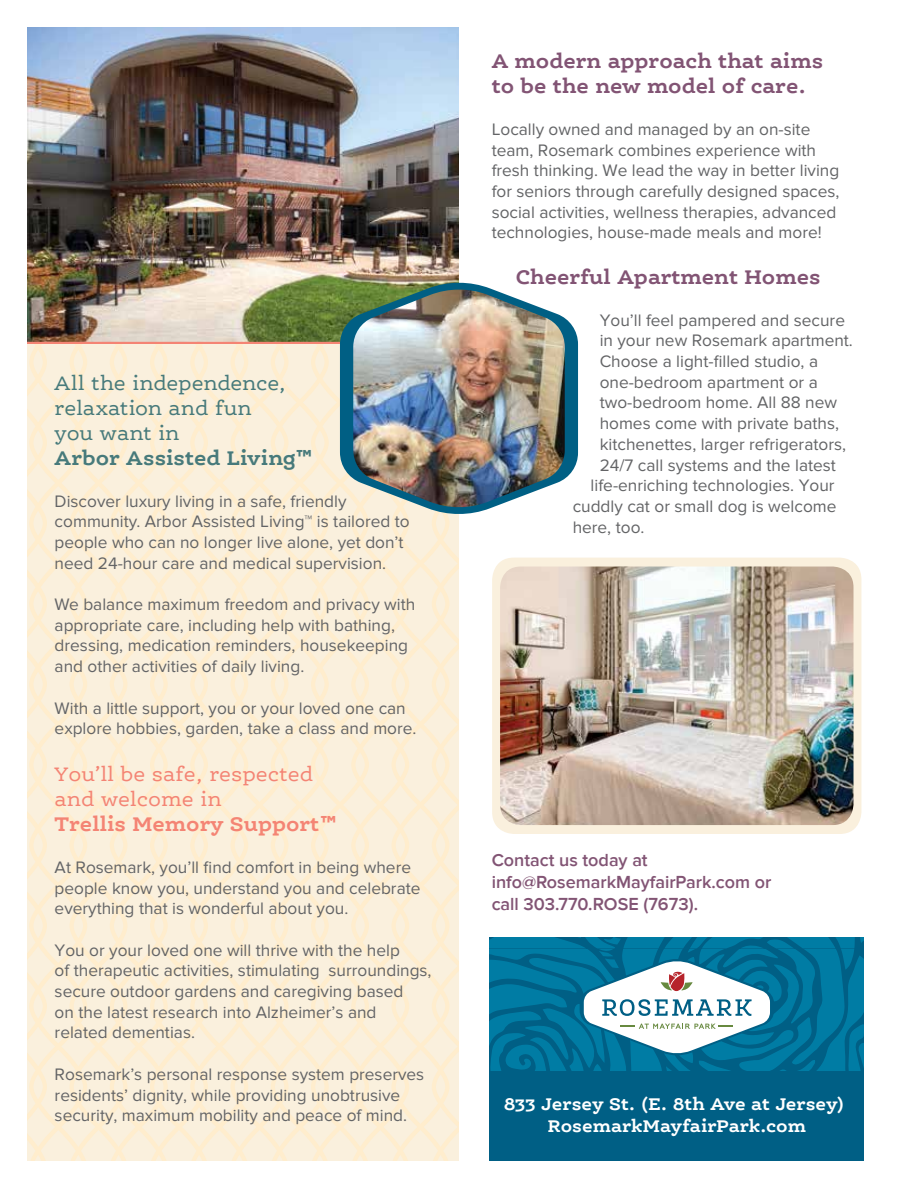
<style>
.page{position:relative;width:918px;height:1188px;background:#fff}
.page>*{position:absolute;margin:0;border:0;box-sizing:border-box;transform-origin:0 0}
.t1{font:700 21px/25.2px "Ernestine Pro";color:#825474}
.t2{font:21px/25.2px "Ernestine Pro";letter-spacing:-.005em;color:#477a7b}
.t3{font:21px/25.2px "Ernestine Pro";color:#f48474}
.t4{font:700 21px "Ernestine Pro";color:#f48474}
.t5{font:700 21px "Ernestine Pro";color:#477a7b}
.t6{font:600 18px/21.6px "Proxima Nova";color:#825474}
.t7{font:700 18px/21.6px "Ernestine Pro";letter-spacing:-.005em;color:#fff;text-align:center}
.t8{font:17.25px/20.7px "Proxima Nova";color:#636466}
</style>
<div class="page">
<img style="left:27px;top:28px;width:432px;height:314px">
<svg style="left:27px;top:342px;width:313px;height:3px"></svg>
<div style="left:27px;top:345px;width:432px;height:816px;background:linear-gradient(to right,#fbefd9,#fbefd9)"></div>
<svg style="left:340px;top:281px;width:238px;height:235px"></svg>
<img style="left:353px;top:290px;width:212px;height:219px">
<div style="left:492px;top:558px;width:369px;height:276px;background:#faf0dd;border-radius:22px"></div>
<img style="left:500px;top:567px;width:354px;height:258px">
<svg style="left:490px;top:937px;width:374px;height:134px;background:#007198"></svg>
<div style="left:490px;top:1071px;width:374px;height:90px;background:#005f85"></div>
<svg style="left:580px;top:958px;width:194px;height:98px"></svg>
<p class="t2" style="left:55px;top:370px;width:233px">All the independence, relaxation and fun you want in</p>
<p class="t5" style="left:55px;top:445px;width:260px">Arbor Assisted Living™</p>
<p class="t8" style="left:55px;top:491px;width:357px">Discover luxury living in a safe, friendly community. Arbor Assisted Living™ is tailored to people who can no longer live alone, yet don’t need 24-hour care and medical supervision.</p>
<p class="t8" style="left:55px;top:594px;width:362px">We balance maximum freedom and privacy with appropriate care, including help with bathing, dressing, medication reminders, housekeeping and other activities of daily living.</p>
<p class="t8" style="left:55px;top:698px;width:363px">With a little support, you or your loved one can explore hobbies, garden, take a class and more.</p>
<p class="t3" style="left:55px;top:761px;width:260px">You’ll be safe, respected and welcome in</p>
<p class="t4" style="left:55px;top:811px;width:284px">Trellis Memory Support™</p>
<p class="t8" style="left:55px;top:857px;width:367px">At Rosemark, you’ll find comfort in being where people know you, understand you and celebrate everything that is wonderful about you.</p>
<p class="t8" style="left:55px;top:940px;width:378px">You or your loved one will thrive with the help<br>of therapeutic activities, stimulating surroundings, secure outdoor gardens and caregiving based<br>on the latest research into Alzheimer’s and related dementias.</p>
<p class="t8" style="left:55px;top:1064px;width:371px">Rosemark’s personal response system preserves residents’ dignity, while providing unobtrusive security, maximum mobility and peace of mind.</p>
<p class="t1" style="left:492px;top:48px;width:333px">A modern approach that aims to be the new model of care.</p>
<p class="t8" style="left:492px;top:119px;width:349px">Locally owned and managed by an on-site team, Rosemark combines experience with fresh thinking. We lead the way in better living for seniors through carefully designed spaces, social activities, wellness therapies, advanced technologies, house-made meals and more!</p>
<p class="t1" style="left:516px;top:264px;width:307px">Cheerful Apartment Homes</p>
<p class="t8" style="left:600px;top:310px;width:247px">You’ll feel pampered and secure</p>
<p class="t8" style="left:600px;top:331px;width:255px">in your new Rosemark apartment.</p>
<p class="t8" style="left:600px;top:351px;width:220px">Choose a light-filled studio, a</p>
<p class="t8" style="left:600px;top:372px;width:220px">one-bedroom apartment or a</p>
<p class="t8" style="left:600px;top:393px;width:239px">two-bedroom home. All 88 new</p>
<p class="t8" style="left:600px;top:413px;width:241px">homes come with private baths,</p>
<p class="t8" style="left:600px;top:434px;width:248px">kitchenettes, larger refrigerators,</p>
<p class="t8" style="left:600px;top:455px;width:238px">24/7 call systems and the latest</p>
<p class="t8" style="left:591px;top:475px;width:245px">life-enriching technologies. Your</p>
<p class="t8" style="left:573px;top:496px;width:265px">cuddly cat or small dog is welcome</p>
<p class="t8" style="left:573px;top:517px;width:73px">here, too.</p>
<p class="t6" style="left:492px;top:850px;width:281px">Contact us today at info@RosemarkMayfairPark.com or call 303.770.ROSE (7673).</p>
<p class="t7" style="left:504px;top:1093px;width:342px">833 Jersey St. (E. 8th Ave at Jersey)<br>RosemarkMayfairPark.com</p>
</div>
